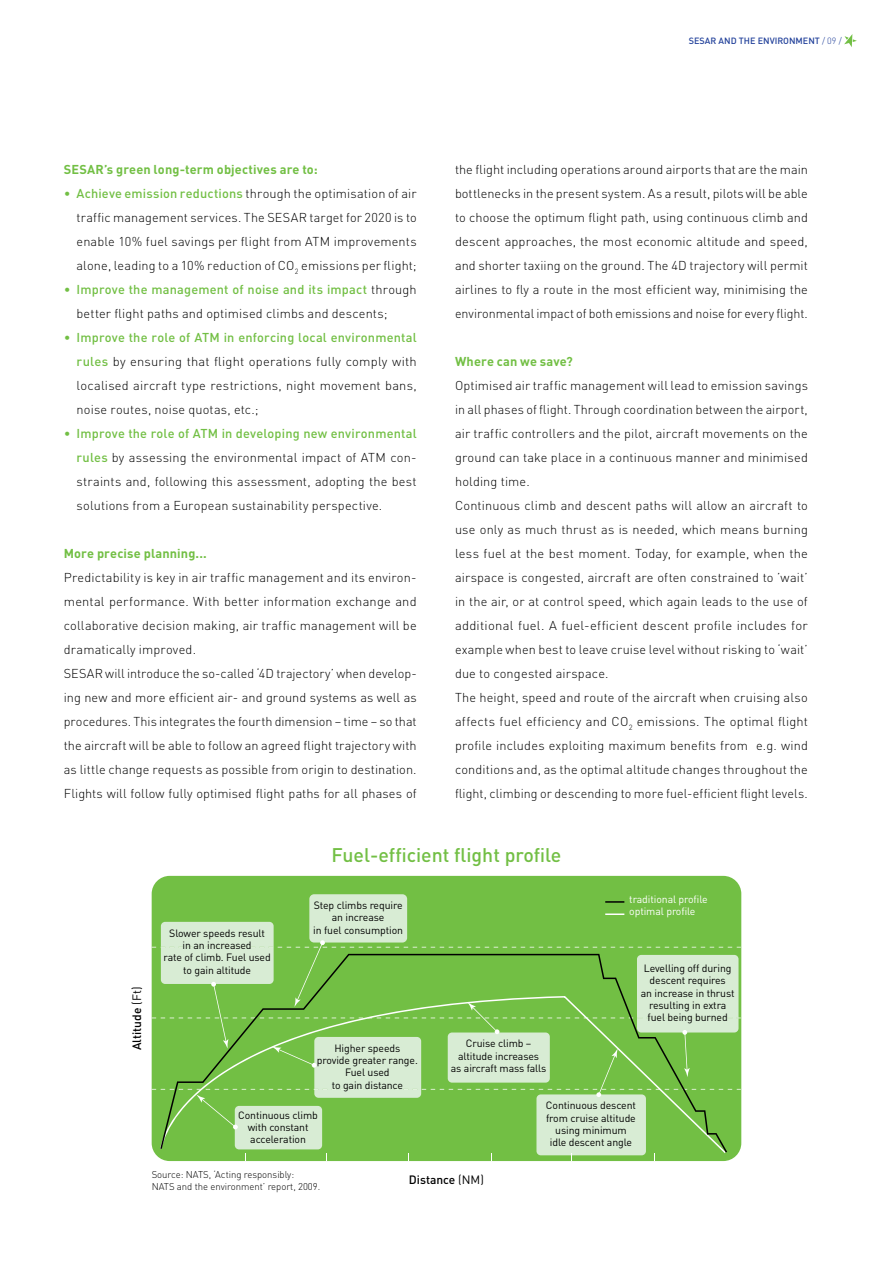
<style>
.page{position:relative;width:893px;height:1263px;background:#fff}
.page>*{position:absolute;margin:0;border:0;box-sizing:border-box;transform-origin:0 0}
.t1{font:500 19.5px "FFDIN";color:#72bf44}
.t2{font:300 12.75px/24px "FFDIN";letter-spacing:.01em;color:#000;text-align:justify}
.t3{font:700 12.75px "FFDIN";letter-spacing:.01em;color:#72bf44}
.t4{font:500 12px "FFDIN";color:#000}
.t5{font:10.5px/12.3px "FFDIN";letter-spacing:-.01em;color:#000;text-align:center}
.t6{font:10.5px/12.3px "FFDIN";letter-spacing:-.01em;color:#fff}
.t7{font:300 9.75px/11.7px "FFDIN";color:#000}
.t8{font:500 9px "FFDIN";color:#21409a}
.s1{font-weight:300}
.s2{color:#72bf44}
.s3{font-weight:500;color:#72bf44}
.s4{font-weight:400}
</style>
<div class="page">
<div style="left:152px;top:876px;width:589px;height:285px;background:#72bf44;border-radius:18px"></div>
<div style="left:309px;top:894px;width:98px;height:48px;background:#d8ecd4;border-radius:5px"></div>
<svg style="left:152px;top:922px;width:589px;height:238px"></svg>
<svg style="left:844px;top:34px;width:13px;height:13px"></svg>
<svg style="left:605px;top:901px;width:19px;height:2px"></svg>
<svg style="left:605px;top:913px;width:19px;height:2px"></svg>
<p class="t8" style="left:689px;top:35px;width:154px">SESAR AND THE ENVIRONMENT <span class="s1">/ 09 /</span></p>
<p class="t3" style="left:64px;top:161px;width:256px">SESAR’s green long-term objectives are to:</p>
<p class="t2" style="left:77px;top:181px;width:342px;text-indent:-13px"><span class="s2">•</span> <span class="s3">Achieve emission reductions</span> through the optimisation of air traffic management services. The SESAR target for 2020 is to enable 10% fuel savings per flight from ATM improvements alone, leading to a 10% reduction of CO<sub>2</sub> emissions per flight;</p>
<p class="t2" style="left:77px;top:277px;width:342px;text-indent:-13px"><span class="s2">•</span> <span class="s3">Improve the management of noise and its impact</span> through better flight paths and optimised climbs and descents;</p>
<p class="t2" style="left:77px;top:325px;width:342px;text-indent:-13px"><span class="s2">•</span> <span class="s3">Improve the role of ATM in enforcing local environmental rules</span> by ensuring that flight operations fully comply with localised aircraft type restrictions, night movement bans, noise routes, noise quotas, etc.;</p>
<p class="t2" style="left:77px;top:421px;width:342px;text-indent:-13px"><span class="s2">•</span> <span class="s3">Improve the role of ATM in developing new environmental rules</span> by assessing the environmental impact of ATM con&shy;straints and, following this assessment, adopting the best solutions from a European sustainability perspective.</p>
<p class="t3" style="left:64px;top:545px;width:145px">More precise planning...</p>
<p class="t2" style="left:64px;top:565px;width:354px;text-align:left">Predictability is key in air traffic management and its environ&shy;mental performance. With better information exchange and collaborative decision making, air traffic management will be dramatically improved.<br>SESAR will introduce the so-called ‘4D trajectory’ when develop&shy;ing new and more efficient air- and ground systems as well as procedures. This integrates the fourth dimension – time – so that the aircraft will be able to follow an agreed flight trajectory with as little change requests as possible from origin to destination.<br>Flights will follow fully optimised flight paths for all phases of</p>
<p class="t2" style="left:455px;top:157px;width:354px">the flight including operations around airports that are the main bottlenecks in the present system. As a result, pilots will be able to choose the optimum flight path, using continuous climb and descent approaches, the most economic altitude and speed, and shorter taxiing on the ground. The 4D trajectory will permit airlines to fly a route in the most efficient way, minimising the environmental impact of both emissions and noise for every flight.</p>
<p class="t3" style="left:455px;top:353px;width:119px">Where can we save?</p>
<p class="t2" style="left:455px;top:373px;width:354px;text-align:left">Optimised air traffic management will lead to emission savings in all phases of flight. Through coordination between the airport, air traffic controllers and the pilot, aircraft movements on the ground can take place in a continuous manner and minimised holding time.<br>Continuous climb and descent paths will allow an aircraft to use only as much thrust as is needed, which means burning less fuel at the best moment. Today, for example, when the airspace is congested, aircraft are often constrained to ’wait’ in the air, or at control speed, which again leads to the use of additional fuel. A fuel-efficient descent profile includes for example when best to leave cruise level without risking to ‘wait’ due to congested airspace.<br>The height, speed and route of the aircraft when cruising also affects fuel efficiency and CO<sub>2</sub> emissions. The optimal flight profile includes exploiting maximum benefits from e.g. wind conditions and, as the optimal altitude changes throughout the flight, climbing or descending to more fuel-efficient flight levels.</p>
<h1 class="t1" style="left:332px;top:842px;width:231px">Fuel-efficient flight profile</h1>
<p class="t4" style="left:129px;top:1050px;width:65px;rotate:-90deg">Altitude <span class="s4">(Ft)</span></p>
<p class="t5" style="left:164px;top:927px;width:109px">Slower speeds result<br>in an increased<br>rate of climb. Fuel used to gain altitude</p>
<p class="t5" style="left:313px;top:899px;width:91px">Step climbs require an increase<br>in fuel consumption</p>
<p class="t5" style="left:317px;top:1042px;width:102px">Higher speeds provide greater range.<br>Fuel used<br>to gain distance</p>
<p class="t5" style="left:238px;top:1108px;width:81px">Continuous climb with constant acceleration</p>
<p class="t6" style="left:629px;top:893px;width:80px">traditional profile optimal profile</p>
<p class="t5" style="left:451px;top:1037px;width:97px">Cruise climb – altitude increases<br>as aircraft mass falls</p>
<p class="t5" style="left:641px;top:962px;width:95px">Levelling off during descent requires<br>an increase in thrust resulting in extra fuel being burned</p>
<p class="t5" style="left:546px;top:1099px;width:92px">Continuous descent from cruise altitude using minimum idle descent angle</p>
<p class="t7" style="left:152px;top:1169px;width:170px">Source: NATS, ‘Acting responsibly:<br>NATS and the environment’ report, 2009.</p>
<p class="t4" style="left:409px;top:1172px;width:77px">Distance <span class="s4">(NM)</span></p>
</div>
